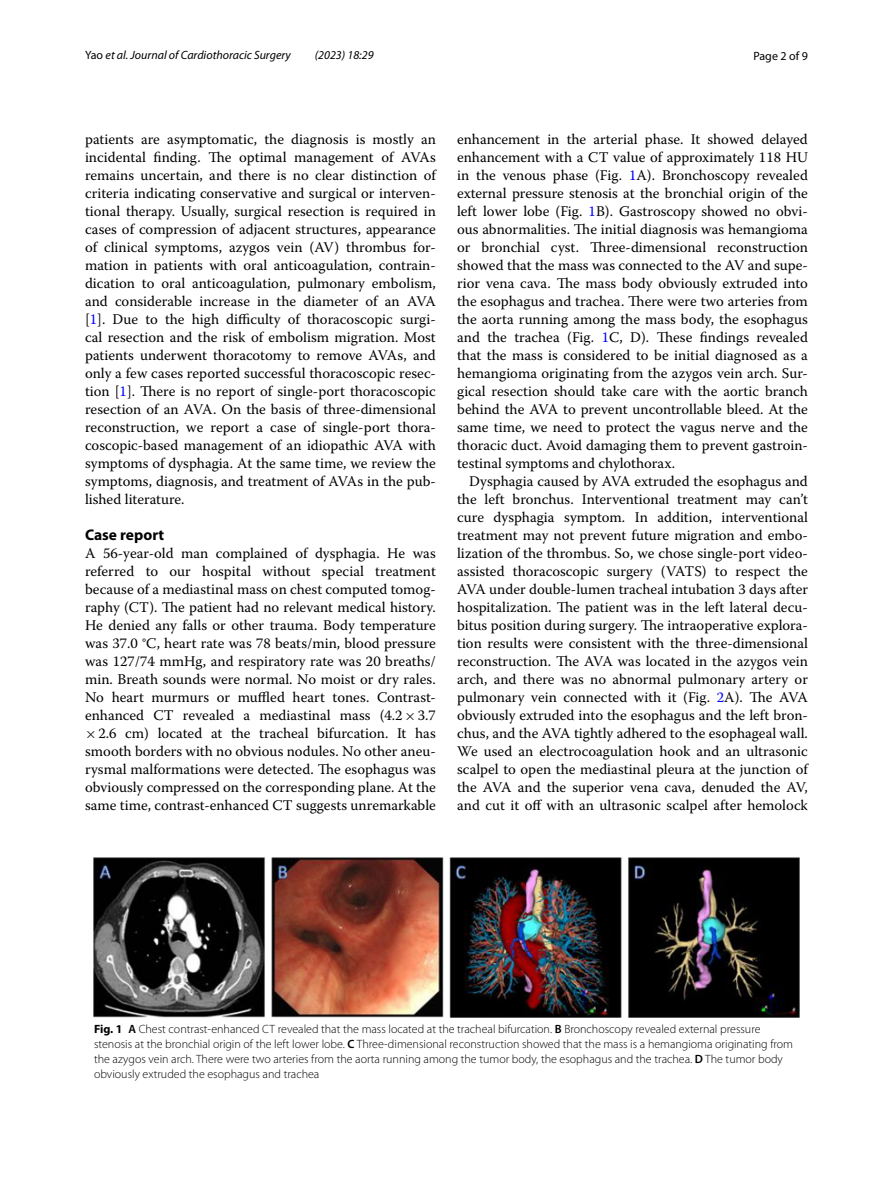
<style>
.page{position:relative;width:893px;height:1187px;background:#fff}
.page>*{position:absolute;margin:0;border:0;box-sizing:border-box;transform-origin:0 0}
.t1{font:700 15.45px "Myriad Pro";color:#000}
.t2{font:14.7px/18px "Warnock Pro";color:#000;text-align:justify}
.t3{font:300 12px/15px "Myriad Pro";color:#000}
.t4{font:italic 12px "Myriad Pro";color:#000}
.t5{font:12px "Myriad Pro";color:#000}
.s1{font-style:normal}
.s2{color:#00f}
.s3{font-family:"MTSY"}
.s4{font-weight:700}
.s5{font-weight:600}
</style>
<div class="page">
<img style="left:93px;top:857px;width:706px;height:160px">
<p class="t4" style="left:85px;top:48px;width:207px"><span class="s1">Yao</span> et al. Journal of Cardiothoracic Surgery</p>
<p class="t4" style="left:315px;top:48px;width:60px">(2023) 18:29</p>
<p class="t5" style="left:753px;top:48px;width:56px">Page 2 of 9</p>
<p class="t2" style="left:85px;top:130px;width:352px">patients are asymptomatic, the diagnosis is mostly an incidental finding. The optimal management of AVAs remains uncertain, and there is no clear distinction of criteria indicating conservative and surgical or interven&shy;tional therapy. Usually, surgical resection is required in cases of compression of adjacent structures, appearance of clinical symptoms, azygos vein (AV) thrombus for&shy;mation in patients with oral anticoagulation, contrain&shy;dication to oral anticoagulation, pulmonary embolism, and considerable increase in the diameter of an AVA [<span class="s2">1</span>]. Due to the high difficulty of thoracoscopic surgi&shy;cal resection and the risk of embolism migration. Most patients underwent thoracotomy to remove AVAs, and only a few cases reported successful thoracoscopic resec&shy;tion [<span class="s2">1</span>]. There is no report of single-port thoracoscopic resection of an AVA. On the basis of three-dimensional reconstruction, we report a case of single-port thora&shy;coscopic-based management of an idiopathic AVA with symptoms of dysphagia. At the same time, we review the symptoms, diagnosis, and treatment of AVAs in the pub&shy;lished literature.</p>
<p class="t1" style="left:85px;top:524px;width:81px">Case report</p>
<p class="t2" style="left:85px;top:544px;width:352px">A 56-year-old man complained of dysphagia. He was referred to our hospital without special treatment because of a mediastinal mass on chest computed tomog&shy;raphy (CT). The patient had no relevant medical history.<br>He denied any falls or other trauma. Body temperature was 37.0 °C, heart rate was 78 beats/min, blood pressure was 127/74 mmHg, and respiratory rate was 20 breaths/ min. Breath sounds were normal. No moist or dry rales.<br>No heart murmurs or muffled heart tones. Contrast&shy;enhanced CT revealed a mediastinal mass (4.2<span class="s3">×</span>3.7 <span class="s3">×</span>2.6 cm) located at the tracheal bifurcation. It has smooth borders with no obvious nodules. No other aneu&shy;rysmal malformations were detected. The esophagus was obviously compressed on the corresponding plane. At the same time, contrast-enhanced CT suggests unremarkable</p>
<p class="t2" style="left:457px;top:130px;width:352px">enhancement in the arterial phase. It showed delayed enhancement with a CT value of approximately 118 HU in the venous phase (Fig. <span class="s2">1</span>A). Bronchoscopy revealed external pressure stenosis at the bronchial origin of the left lower lobe (Fig. <span class="s2">1</span>B). Gastroscopy showed no obvi&shy;ous abnormalities. The initial diagnosis was hemangioma or bronchial cyst. Three-dimensional reconstruction showed that the mass was connected to the AV and supe&shy;rior vena cava. The mass body obviously extruded into the esophagus and trachea. There were two arteries from the aorta running among the mass body, the esophagus and the trachea (Fig. <span class="s2">1</span>C, D). These findings revealed that the mass is considered to be initial diagnosed as a hemangioma originating from the azygos vein arch. Sur&shy;gical resection should take care with the aortic branch behind the AVA to prevent uncontrollable bleed. At the same time, we need to protect the vagus nerve and the thoracic duct. Avoid damaging them to prevent gastroin&shy;testinal symptoms and chylothorax.</p>
<p class="t2" style="left:457px;top:472px;width:352px;text-indent:12px">Dysphagia caused by AVA extruded the esophagus and the left bronchus. Interventional treatment may can’t cure dysphagia symptom. In addition, interventional treatment may not prevent future migration and embo&shy;lization of the thrombus. So, we chose single-port video&shy;assisted thoracoscopic surgery (VATS) to respect the AVA under double-lumen tracheal intubation 3 days after hospitalization. The patient was in the left lateral decu&shy;bitus position during surgery. The intraoperative explora&shy;tion results were consistent with the three-dimensional reconstruction. The AVA was located in the azygos vein arch, and there was no abnormal pulmonary artery or pulmonary vein connected with it (Fig. <span class="s2">2</span>A). The AVA obviously extruded into the esophagus and the left bron&shy;chus, and the AVA tightly adhered to the esophageal wall.<br>We used an electrocoagulation hook and an ultrasonic scalpel to open the mediastinal pleura at the junction of the AVA and the superior vena cava, denuded the AV, and cut it off with an ultrasonic scalpel after hemolock</p>
<p class="t3" style="left:94px;top:1021px;width:701px"><span class="s4">Fig. 1</span> <span class="s5">A</span> Chest contrast-enhanced CT revealed that the mass located at the tracheal bifurcation. <span class="s5">B</span> Bronchoscopy revealed external pressure stenosis at the bronchial origin of the left lower lobe. <span class="s5">C</span> Three-dimensional reconstruction showed that the mass is a hemangioma originating from the azygos vein arch. There were two arteries from the aorta running among the tumor body, the esophagus and the trachea. <span class="s5">D</span> The tumor body obviously extruded the esophagus and trachea</p>
</div>
